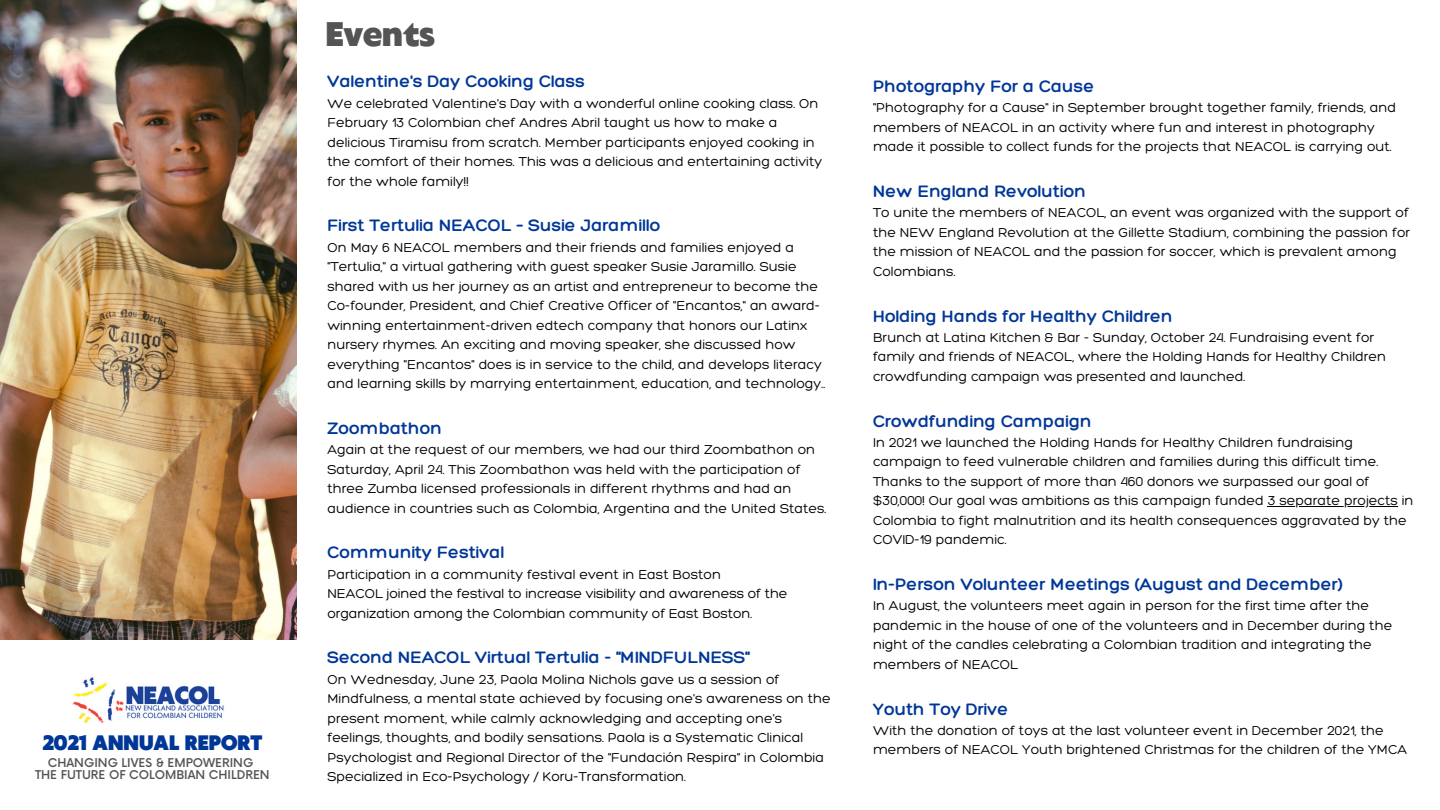
<style>
.page{position:relative;width:1440px;height:810px;background:#fff}
.page>*{position:absolute;margin:0;border:0;box-sizing:border-box;transform-origin:0 0}
.t1{font:900 32px "Klein Text";color:#545454}
.t2{font:900 19.6px "Klein Text";color:#003797}
.t3{font:300 18px "Hero";color:#003797}
.t4{font:300 14px/19.5px "Hero";color:#000}
.t5{font:500 11.8px "Now";color:#545454}
</style>
<div class="page">
<img style="left:72px;top:677px;width:152px;height:47px">
<hr style="left:1268px;top:506px;width:130px;height:1px;background:#000">
<img style="left:0;top:0;width:297px;height:640px">
<p class="t2" style="left:42px;top:733px;width:222px">2021 ANNUAL REPORT</p>
<p class="t5" style="left:48px;top:756px;width:207px">CHANGING LIVES &amp; EMPOWERING</p>
<p class="t5" style="left:35px;top:769px;width:236px">THE FUTURE OF COLOMBIAN CHILDREN</p>
<p class="t1" style="left:326px;top:18px;width:110px">Events</p>
<p class="t3" style="left:327px;top:70px;width:259px">Valentine's Day Cooking Class</p>
<p class="t4" style="left:327px;top:93px;width:496px">We celebrated Valentine's Day with a wonderful online cooking class. On February 13 Colombian chef Andres Abril taught us how to make a delicious Tiramisu from scratch. Member participants enjoyed cooking in the comfort of their homes. This was a delicious and entertaining activity for the whole family!!</p>
<p class="t3" style="left:327px;top:214px;width:335px">First Tertulia NEACOL – Susie Jaramillo</p>
<p class="t4" style="left:327px;top:237px;width:499px">On May 6 NEACOL members and their friends and families enjoyed a "Tertulia," a virtual gathering with guest speaker Susie Jaramillo. Susie shared with us her journey as an artist and entrepreneur to become the Co-founder, President, and Chief Creative Officer of "Encantos," an award&shy;winning entertainment-driven edtech company that honors our Latinx nursery rhymes. An exciting and moving speaker, she discussed how everything "Encantos" does is in service to the child, and develops literacy and learning skills by marrying entertainment, education, and technology..</p>
<p class="t3" style="left:327px;top:417px;width:116px">Zoombathon</p>
<p class="t4" style="left:327px;top:440px;width:501px">Again at the request of our members, we had our third Zoombathon on Saturday, April 24. This Zoombathon was held with the participation of three Zumba licensed professionals in different rhythms and had an audience in countries such as Colombia, Argentina and the United States.</p>
<p class="t3" style="left:327px;top:541px;width:178px">Community Festival</p>
<p class="t4" style="left:327px;top:564px;width:395px">Participation in a community festival event in East Boston</p>
<p class="t4" style="left:327px;top:584px;width:462px">NEACOL joined the festival to increase visibility and awareness of the organization among the Colombian community of East Boston.</p>
<p class="t3" style="left:327px;top:646px;width:424px">Second NEACOL Virtual Tertulia - "MINDFULNESS"</p>
<p class="t4" style="left:327px;top:669px;width:505px">On Wednesday, June 23, Paola Molina Nichols gave us a session of Mindfulness, a mental state achieved by focusing one's awareness on the present moment, while calmly acknowledging and accepting one's feelings, thoughts, and bodily sensations. Paola is a Systematic Clinical Psychologist and Regional Director of the "Fundación Respira" in Colombia Specialized in Eco-Psychology / Koru-Transformation.</p>
<p class="t3" style="left:873px;top:75px;width:223px">Photography For a Cause</p>
<p class="t4" style="left:873px;top:98px;width:525px">"Photography for a Cause" in September brought together family, friends, and members of NEACOL in an activity where fun and interest in photography made it possible to collect funds for the projects that NEACOL is carrying out.</p>
<p class="t3" style="left:873px;top:180px;width:214px">New England Revolution</p>
<p class="t4" style="left:873px;top:203px;width:539px">To unite the members of NEACOL, an event was organized with the support of the NEW England Revolution at the Gillette Stadium, combining the passion for the mission of NEACOL and the passion for soccer, which is prevalent among Colombians.</p>
<p class="t3" style="left:873px;top:305px;width:301px">Holding Hands for Healthy Children</p>
<p class="t4" style="left:873px;top:327px;width:515px">Brunch at Latina Kitchen &amp; Bar - Sunday, October 24. Fundraising event for family and friends of NEACOL, where the Holding Hands for Healthy Children crowdfunding campaign was presented and launched.</p>
<p class="t3" style="left:873px;top:410px;width:220px">Crowdfunding Campaign</p>
<p class="t4" style="left:873px;top:432px;width:542px">In 2021 we launched the Holding Hands for Healthy Children fundraising campaign to feed vulnerable children and families during this difficult time.<br>Thanks to the support of more than 460 donors we surpassed our goal of $30,000! Our goal was ambitions as this campaign funded 3 separate projects in Colombia to fight malnutrition and its health consequences aggravated by the COVID-19 pandemic.</p>
<p class="t3" style="left:873px;top:573px;width:471px">In-Person Volunteer Meetings (August and December)</p>
<p class="t4" style="left:873px;top:596px;width:521px">In August, the volunteers meet again in person for the first time after the pandemic in the house of one of the volunteers and in December during the night of the candles celebrating a Colombian tradition and integrating the members of NEACOL</p>
<p class="t3" style="left:873px;top:698px;width:137px">Youth Toy Drive</p>
<p class="t4" style="left:873px;top:720px;width:536px">With the donation of toys at the last volunteer event in December 2021, the members of NEACOL Youth brightened Christmas for the children of the YMCA</p>
</div>
